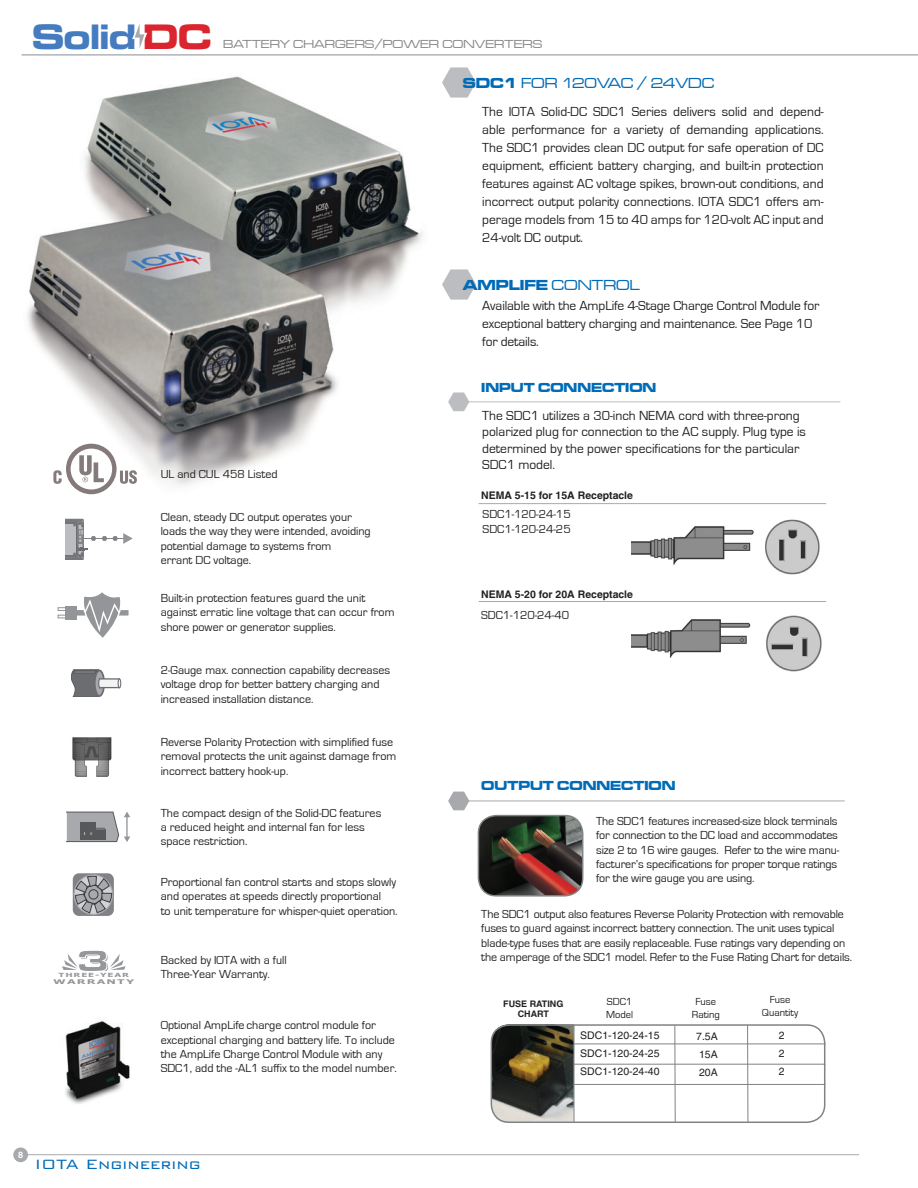
<style>
.page{position:relative;width:918px;height:1188px;background:#fff}
.page>*{position:absolute;margin:0;border:0;box-sizing:border-box;transform-origin:0 0}
.t1{font:36.75px "Microgramma D Bold Exte";color:#457bbf}
.t2{font:300 18px "Bank Gothic BT";color:#006cb7}
.t3{font:15px "Microgramma D Medi Exte";color:#006bb6}
.t4{font:15px "Microgramma D Bold Exte";color:#006bb6}
.t5{font:13.5px/18px "Eurostile";color:#231f20}
.t6{font:13.5px "Microgramma D Bold Exte";color:#006bb6}
.t7{font:12px/14.4px "Eurostile";color:#231f20}
.t8{font:12px "Microgramma D Medi Exte";letter-spacing:.01em;color:#87898c}
.t9{font:10.5px "Helvetica";color:#231f20}
.t10{font:700 10.5px "Helvetica";color:#231f20}
.t11{font:10.5px/12.6px "Eurostile";color:#231f20;text-align:center}
.t12{font:700 9px "Helvetica";color:#231f20}
.t13{font:700 9px "Helvetica";color:#fff}
.t14{font:700 6.45px "Verdana";letter-spacing:.1em;color:#95979a;scale:1.74 1}
.t15{font:700 5.7px "Verdana";letter-spacing:.1em;color:#95979a;scale:1.54 1}
.s1{color:#da252e}
.s2{font-family:"Microgramma D Bold Exte"}
.s3{font-family:"Microgramma D Medi Exte"}
</style>
<div class="page">
<img style="left:27px;top:76px;width:460px;height:410px">
<img style="left:491px;top:1024px;width:83px;height:99px">
<div style="left:491px;top:1024px;width:334px;height:99px;border:2px solid #808285;border-radius:18px"></div>
<hr style="left:20px;top:1154px;width:839px;height:1px;background:#a8a9ad">
<div style="left:13px;top:1147px;width:15px;height:15px;background:#a8a9ad;border-radius:50%"></div>
<hr style="left:574px;top:1044px;width:251px;height:1px;background:#808285">
<hr style="left:574px;top:1064px;width:251px;height:1px;background:#808285">
<hr style="left:574px;top:1084px;width:251px;height:1px;background:#808285">
<hr style="left:574px;top:1025px;width:1px;height:98px;background:#808285">
<hr style="left:674px;top:1025px;width:2px;height:98px;background:#808285">
<hr style="left:747px;top:1025px;width:1px;height:97px;background:#808285">
<svg style="left:134px;top:24px;width:11px;height:24px"></svg>
<hr style="left:84px;top:538px;width:45px;height:1px;background:#808285">
<svg style="left:102px;top:533px;width:31px;height:11px"></svg>
<svg style="left:66px;top:519px;width:30px;height:41px"></svg>
<div style="left:94px;top:670px;width:11px;height:27px;border:2px solid #6c6d70;border-radius:50%"></div>
<div style="left:100px;top:678px;width:20px;height:10px;background:#f2f3f4;border:1px solid #6c6d70"></div>
<svg style="left:118px;top:678px;width:3px;height:10px"></svg>
<svg style="left:71px;top:670px;width:31px;height:27px"></svg>
<div style="left:75px;top:609px;width:54px;height:7px;background:#939598"></div>
<div style="left:74px;top:609px;width:56px;height:8px;border:1px solid #fff"></div>
<svg style="left:80px;top:592px;width:47px;height:46px"></svg>
<div style="left:58px;top:607px;width:10px;height:4px;border:1px solid #939598"></div>
<svg style="left:58px;top:615px;width:7px;height:3px"></svg>
<div style="left:65px;top:606px;width:12px;height:14px;background:#939598"></div>
<svg style="left:73px;top:873px;width:41px;height:43px"></svg>
<div style="left:74px;top:875px;width:39px;height:39px;background:#a1a2a6;border-radius:50%"></div>
<div style="left:74px;top:875px;width:39px;height:40px;border:1px solid #a8a9ad;border-radius:50%"></div>
<svg style="left:75px;top:876px;width:37px;height:38px"></svg>
<div style="left:89px;top:890px;width:9px;height:9px;background:#a8a9ad;border-radius:50%"></div>
<div style="left:89px;top:889px;width:9px;height:10px;border:1px solid #3e3e3f;border-radius:50%"></div>
<svg style="left:67px;top:812px;width:63px;height:30px"></svg>
<img style="left:632px;top:526px;width:122px;height:39px">
<img style="left:631px;top:619px;width:120px;height:39px">
<img style="left:765px;top:519px;width:55px;height:56px">
<img style="left:766px;top:615px;width:56px;height:57px">
<hr style="left:463px;top:801px;width:382px;height:1px;background:#a8a9ad">
<img style="left:72px;top:737px;width:40px;height:40px">
<svg style="left:442px;top:269px;width:34px;height:31px"></svg>
<img style="left:478px;top:816px;width:105px;height:80px">
<div style="left:478px;top:815px;width:105px;height:82px;border:2px solid #808285;border-radius:18px"></div>
<svg style="left:448px;top:792px;width:21px;height:18px"></svg>
<svg style="left:442px;top:67px;width:34px;height:31px"></svg>
<img style="left:65px;top:1021px;width:65px;height:83px">
<svg style="left:53px;top:444px;width:84px;height:50px"></svg>
<hr style="left:467px;top:401px;width:373px;height:1px;background:#bcbdc0">
<svg style="left:448px;top:392px;width:21px;height:19px"></svg>
<svg style="left:62px;top:950px;width:64px;height:21px"></svg>
<hr style="left:479px;top:503px;width:347px;height:1px;background:#a8a9ad">
<hr style="left:479px;top:601px;width:347px;height:1px;background:#a8a9ad">
<hr style="left:22px;top:55px;width:896px;height:1px;background:#8a8c8f">
<p class="t1" style="left:32px;top:11px;width:180px">Solid <span class="s1">DC</span></p>
<p class="t8" style="left:223px;top:36px;width:321px">BATTERY CHARGERS/POWER CONVERTERS</p>
<p class="t3" style="left:463px;top:74px;width:253px"><span class="s2">SDC1</span> FOR 120VAC / 24VDC</p>
<p class="t5" style="left:482px;top:103px;width:343px;text-align:justify">The IOTA Solid-DC SDC1 Series delivers solid and depend&shy;able performance for a variety of demanding applications.<br>The SDC1 provides clean DC output for safe operation of DC equipment, efficient battery charging, and built-in protection features against AC voltage spikes, brown-out conditions, and incorrect output polarity connections. IOTA SDC1 offers am&shy;perage models from 15 to 40 amps for 120-volt AC input and 24-volt DC output.</p>
<p class="t4" style="left:463px;top:275px;width:178px">AMPLIFE <span class="s3">CONTROL</span></p>
<p class="t5" style="left:482px;top:297px;width:339px">Available with the AmpLife 4-Stage Charge Control Module for exceptional battery charging and maintenance. See Page 10 for details.</p>
<p class="t6" style="left:481px;top:379px;width:177px">INPUT CONNECTION</p>
<p class="t15" style="left:59px;top:971px;width:47px">THREE-YEAR</p>
<p class="t14" style="left:53px;top:977px;width:48px">WARRANTY</p>
<p class="t7" style="left:161px;top:467px;width:118px">UL and CUL 458 Listed</p>
<p class="t7" style="left:161px;top:510px;width:211px">Clean, steady DC output operates your loads the way they were intended, avoiding potential damage to systems from<br>errant DC voltage.</p>
<p class="t7" style="left:161px;top:591px;width:235px">Built-in protection features guard the unit against erratic line voltage that can occur from shore power or generator supplies.</p>
<p class="t7" style="left:161px;top:663px;width:231px">2-Gauge max. connection capability decreases voltage drop for better battery charging and increased installation distance.</p>
<p class="t7" style="left:161px;top:735px;width:237px">Reverse Polarity Protection with simplified fuse removal protects the unit against damage from incorrect battery hook-up.</p>
<p class="t7" style="left:161px;top:806px;width:222px">The compact design of the Solid-DC features a reduced height and internal fan for less space restriction.</p>
<p class="t7" style="left:161px;top:875px;width:238px">Proportional fan control starts and stops slowly and operates at speeds directly proportional<br>to unit temperature for whisper-quiet operation.</p>
<p class="t7" style="left:161px;top:953px;width:127px">Backed by IOTA with a full<br>Three-Year Warranty.</p>
<p class="t7" style="left:161px;top:1018px;width:238px">Optional AmpLife charge control module for exceptional charging and battery life. To include the AmpLife Charge Control Module with any SDC1, add the -AL1 suffix to the model number.</p>
<p class="t5" style="left:482px;top:408px;width:325px;line-height:16.2px">The SDC1 utilizes a 30-inch NEMA cord with three-prong polarized plug for connection to the AC supply. Plug type is determined by the power specifications for the particular SDC1 model.</p>
<p class="t10" style="left:481px;top:489px;width:153px">NEMA 5-15 for 15A Receptacle</p>
<p class="t7" style="left:483px;top:507px;width:90px">SDC1-120-24-15</p>
<p class="t7" style="left:483px;top:522px;width:90px">SDC1-120-24-25</p>
<p class="t10" style="left:481px;top:588px;width:153px">NEMA 5-20 for 20A Receptacle</p>
<p class="t7" style="left:481px;top:608px;width:90px">SDC1-120-24-40</p>
<p class="t6" style="left:481px;top:777px;width:196px">OUTPUT CONNECTION</p>
<p class="t7" style="left:596px;top:814px;width:245px">The SDC1 features increased-size block terminals for connection to the DC load and accommodates size 2 to 16 wire gauges. Refer to the wire manu&shy;facturer’s specifications for proper torque ratings for the wire gauge you are using.</p>
<p class="t7" style="left:481px;top:907px;width:372px">The SDC1 output also features Reverse Polarity Protection with removable fuses to guard against incorrect battery connection. The unit uses typical blade-type fuses that are easily replaceable. Fuse ratings vary depending on the amperage of the SDC1 model. Refer to the Fuse Rating Chart for details.</p>
<p class="t12" style="left:503px;top:998px;width:62px">FUSE RATING</p>
<p class="t12" style="left:518px;top:1009px;width:33px">CHART</p>
<p class="t11" style="left:606px;top:995px;width:28px;text-align:left">SDC1<br>Model</p>
<p class="t11" style="left:692px;top:995px;width:30px">Fuse<br>Rating</p>
<p class="t11" style="left:762px;top:994px;width:37px">Fuse<br>Quantity</p>
<p class="t9" style="left:580px;top:1029px;width:81px">SDC1-120-24-15</p>
<p class="t9" style="left:580px;top:1047px;width:81px">SDC1-120-24-25</p>
<p class="t9" style="left:580px;top:1065px;width:81px">SDC1-120-24-40</p>
<p class="t9" style="left:696px;top:1030px;width:23px">7.5A</p>
<p class="t9" style="left:699px;top:1048px;width:20px">15A</p>
<p class="t9" style="left:699px;top:1066px;width:20px">20A</p>
<p class="t9" style="left:779px;top:1029px;width:7px">2</p>
<p class="t9" style="left:779px;top:1047px;width:7px">2</p>
<p class="t9" style="left:779px;top:1065px;width:7px">2</p>
<p class="t13" style="left:18px;top:1149px;width:7px">8</p>
<p class="t2" style="left:35px;top:1155px;width:168px">IOTA Engineering</p>
</div>
